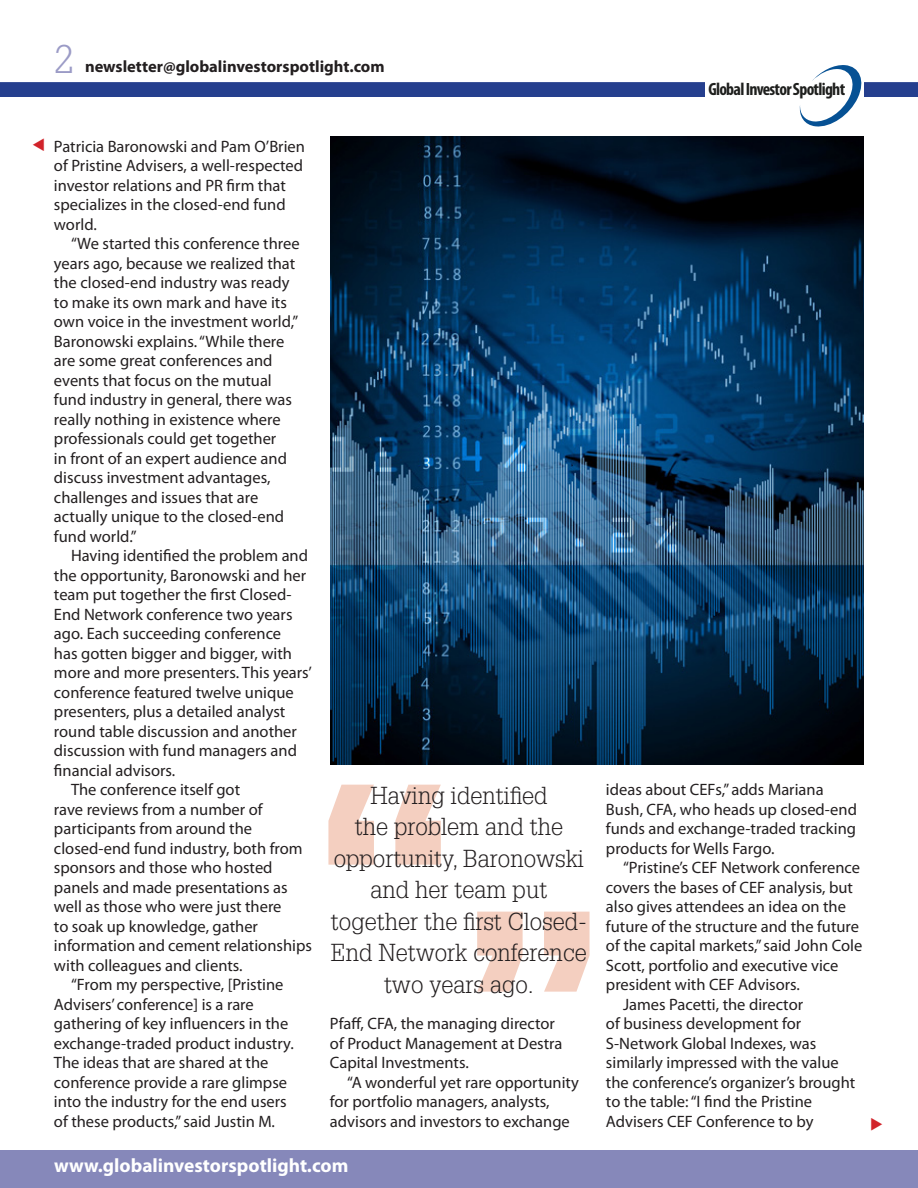
<style>
.page{position:relative;width:918px;height:1188px;background:#fff}
.page>*{position:absolute;margin:0;border:0;box-sizing:border-box;transform-origin:0 0}
.t1{font:900 261.3px "Glypha";color:#f4cfc0}
.t2{font:300 39px "Glypha";color:#9b9bc6}
.GIS_quote{font:300 24px/31.5px "Glypha";color:#231f20;text-align:center}
.t3{font:700 19.35px "Myriad Pro";color:#fff}
.t4{font:700 condensed 17.85px "Myriad Pro";letter-spacing:-.04em;color:#1e1f1d}
.gis_body_1{font:16.5px/19.5px "Myriad Pro";color:#231f20}
.t5{font:700 16.5px "Myriad Pro";color:#231f20}
</style>
<div class="page">
<div style="left:0;top:0;width:918px;height:97px;background:#253f8e"></div>
<div style="left:0;top:0;width:918px;height:82px;background:#fff"></div>
<div style="left:706px;top:16px;width:158px;height:122px;background:#fff"></div>
<svg style="left:799px;top:65px;width:62px;height:61px"></svg>
<div style="left:0;top:1150px;width:918px;height:38px;background:#8688ba"></div>
<img style="left:331px;top:137px;width:533px;height:627px">
<p class="t2" style="left:54px;top:37px;width:21px">2</p>
<p class="t5" style="left:85px;top:55px;width:301px">newsletter@globalinvestorspotlight.com</p>
<p class="gis_body_1" style="left:54px;top:136px;width:253px">Patricia Baronowski and Pam O’Brien of Pristine Advisers, a well-respected investor relations and PR firm that specializes in the closed-end fund world.</p>
<p class="gis_body_1" style="left:54px;top:233px;width:247px;text-indent:17px">“We started this conference three years ago, because we realized that the closed-end industry was ready to make its own mark and have its own voice in the investment world,”<br>Baronowski explains. “While there are some great conferences and events that focus on the mutual fund industry in general, there was really nothing in existence where professionals could get together<br>in front of an expert audience and discuss investment advantages, challenges and issues that are actually unique to the closed-end fund world.”</p>
<p class="gis_body_1" style="left:54px;top:546px;width:259px;text-indent:17px">Having identified the problem and the opportunity, Baronowski and her team put together the first Closed-End Network conference two years ago. Each succeeding conference<br>has gotten bigger and bigger, with more and more presenters. This years’ conference featured twelve unique presenters, plus a detailed analyst round table discussion and another discussion with fund managers and financial advisors.</p>
<p class="gis_body_1" style="left:54px;top:780px;width:259px;text-indent:17px">The conference itself got<br>rave reviews from a number of participants from around the closed-end fund industry, both from sponsors and those who hosted panels and made presentations as well as those who were just there<br>to soak up knowledge, gather information and cement relationships with colleagues and clients.</p>
<p class="gis_body_1" style="left:54px;top:975px;width:241px;text-indent:17px">“From my perspective, [Pristine Advisers’ conference] is a rare gathering of key influencers in the exchange-traded product industry.<br>The ideas that are shared at the conference provide a rare glimpse into the industry for the end users of these products,” said Justin M.</p>
<p class="t1" style="left:312px;top:720px;width:147px">“</p>
<p class="GIS_quote" style="left:371px;top:780px;width:178px">Having identified</p>
<p class="GIS_quote" style="left:355px;top:811px;width:210px">the problem and the</p>
<p class="GIS_quote" style="left:334px;top:843px;width:252px">opportunity, Baronowski</p>
<p class="GIS_quote" style="left:331px;top:874px;width:258px">and her team put together the first Closed-<br>End Network conference two years ago.</p>
<p class="t1" style="left:606px;top:1056px;width:147px;rotate:-180deg">“</p>
<p class="gis_body_1" style="left:330px;top:1014px;width:234px">Pfaff, CFA, the managing director of Product Management at Destra<br>Capital Investments.</p>
<p class="gis_body_1" style="left:330px;top:1072px;width:251px;text-indent:17px">“A wonderful yet rare opportunity for portfolio managers, analysts, advisors and investors to exchange</p>
<p class="t3" style="left:54px;top:1153px;width:296px">www.globalinvestorspotlight.com</p>
<p class="t4" style="left:708px;top:78px;width:138px">Global Investor Spotlight</p>
<p class="gis_body_1" style="left:606px;top:780px;width:253px">ideas about CEFs,” adds Mariana<br>Bush, CFA, who heads up closed-end funds and exchange-traded tracking products for Wells Fargo.</p>
<p class="gis_body_1" style="left:606px;top:858px;width:258px;text-indent:17px">“Pristine’s CEF Network conference covers the bases of CEF analysis, but also gives attendees an idea on the future of the structure and the future of the capital markets,” said John Cole Scott, portfolio and executive vice president with CEF Advisors.</p>
<p class="gis_body_1" style="left:606px;top:994px;width:251px;text-indent:17px">James Pacetti, the director<br>of business development for<br>S-Network Global Indexes, was similarly impressed with the value the conference’s organizer’s brought to the table: “I find the Pristine<br>Advisers CEF Conference to by</p>
</div>
